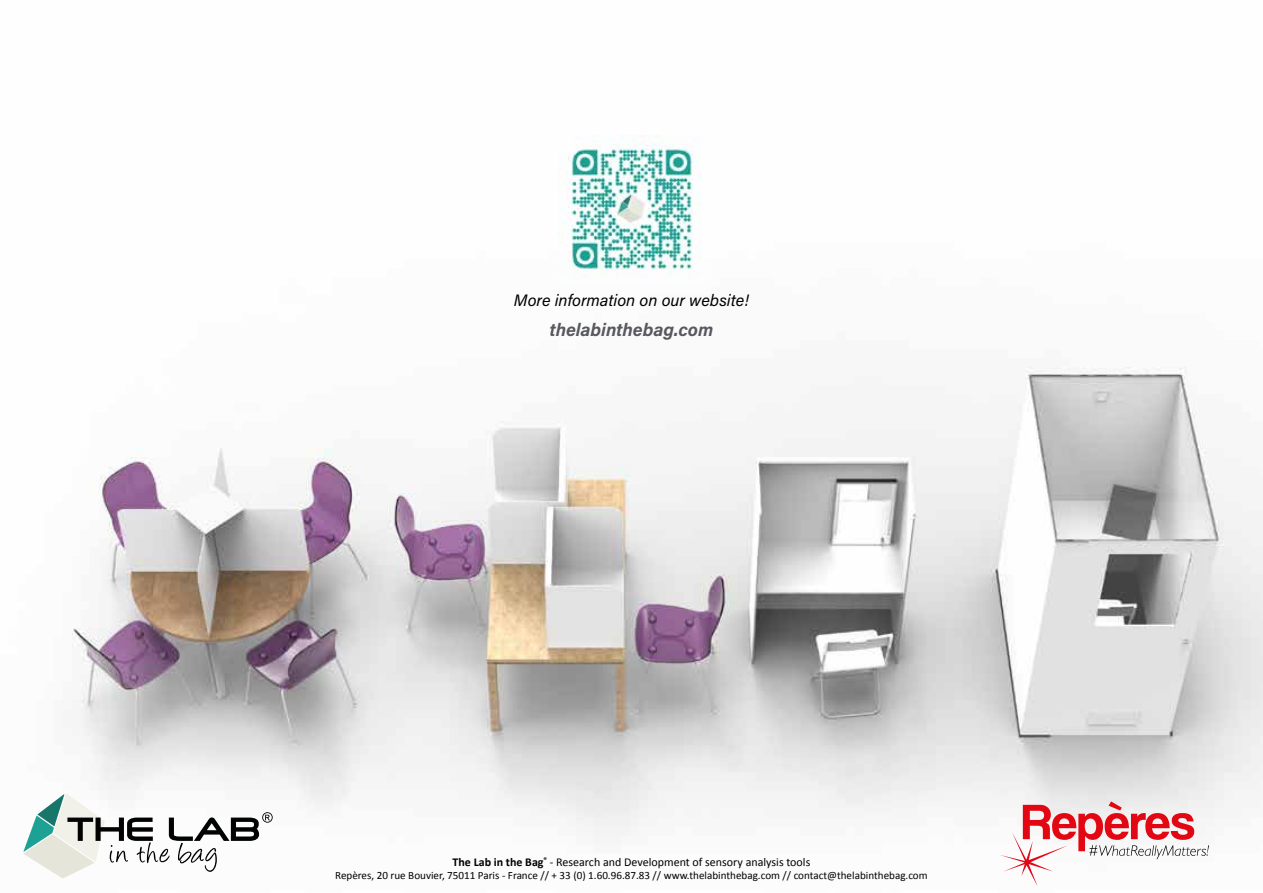
<style>
.page{position:relative;width:1263px;height:893px;background:#fff}
.page>*{position:absolute;margin:0;border:0;box-sizing:border-box;transform-origin:0 0}
.t1{font:italic 700 18px "Acumin Pro";color:#58595f}
.t2{font:italic 16.5px "Acumin Pro";color:#000}
.t3{font:12px "Calibri";color:#000}
.t4{font:11.1px "Calibri";color:#000}
.s1{font-weight:700}
</style>
<div class="page">
<img style="left:62px;top:367px;width:1201px;height:512px">
<svg style="left:1000px;top:801px;width:209px;height:85px"></svg>
<img style="left:558px;top:135px;width:144px;height:144px">
<svg style="left:23px;top:793px;width:250px;height:85px"></svg>
<h2 class="t2" style="left:514px;top:289px;width:237px">More information on our website!</h2>
<h1 class="t1" style="left:549px;top:317px;width:165px">thelabinthebag.com</h1>
<p class="t3" style="left:453px;top:854px;width:359px"><span class="s1">The Lab in the Bag</span><sup>®</sup> - Research and Development of sensory analysis tools</p>
<p class="t4" style="left:335px;top:868px;width:594px">Repères, 20 rue Bouvier, 75011 Paris - France // + 33 (0) 1.60.96.87.83 // www.thelabinthebag.com // contact@thelabinthebag.com</p>
</div>
